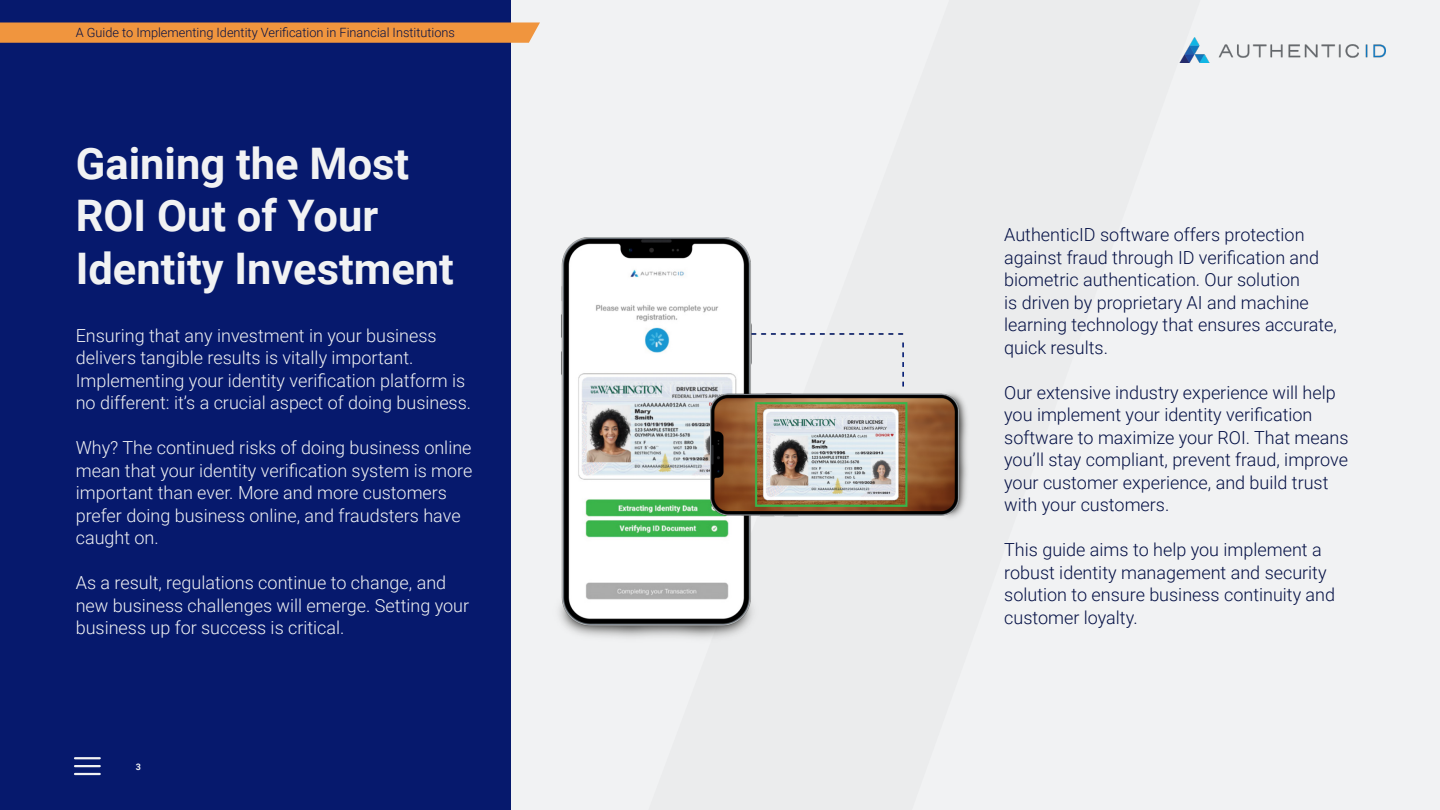
<style>
.page{position:relative;width:1440px;height:810px;background:#fff}
.page>*{position:absolute;margin:0;border:0;box-sizing:border-box;transform-origin:0 0}
.t1{font:700 43.5px/52.2px "Roboto";color:#f1f2f3}
.t2{font:300 18px/22.5px "Roboto";color:#041045}
.t3{font:300 18px/22.5px "Roboto";color:#f1f2f3}
.t4{font:300 12.75px "Roboto";color:#041045}
.t5{font:700 9px "Roboto";color:#f1f2f3}
</style>
<div class="page">
<div style="left:0;top:0;width:516px;height:810px;background:#06196d"></div>
<hr style="left:75px;top:757px;width:25px;height:2px;background:#f1f2f3">
<hr style="left:75px;top:765px;width:25px;height:2px;background:#f1f2f3">
<hr style="left:75px;top:773px;width:25px;height:2px;background:#f1f2f3">
<div style="left:512px;top:0;width:928px;height:810px;background:#f1f2f3"></div>
<img style="left:559px;top:237px;width:344px;height:403px">
<img style="left:711px;top:389px;width:257px;height:132px">
<svg style="left:0;top:22px;width:540px;height:21px;background:#e89141"></svg>
<img style="left:1180px;top:37px;width:206px;height:25px">
<p class="t4" style="left:76px;top:23px;width:381px">A Guide to Implementing Identity Verification in Financial Institutions</p>
<h1 class="t1" style="left:76px;top:136px;width:380px">Gaining the Most<br>ROI Out of Your<br>Identity Investment</h1>
<p class="t3" style="left:76px;top:323px;width:397px">Ensuring that any investment in your business delivers tangible results is vitally important.<br>Implementing your identity verification platform is no different: it’s a crucial aspect of doing business.</p>
<p class="t3" style="left:76px;top:436px;width:398px">Why? The continued risks of doing business online mean that your identity verification system is more important than ever. More and more customers prefer doing business online, and fraudsters have caught on.</p>
<p class="t3" style="left:76px;top:571px;width:395px">As a result, regulations continue to change, and new business challenges will emerge. Setting your business up for success is critical.</p>
<p class="t5" style="left:136px;top:760px;width:7px">3</p>
<p class="t2" style="left:1004px;top:223px;width:334px">AuthenticID software offers protection against fraud through ID verification and biometric authentication. Our solution<br>is driven by proprietary AI and machine learning technology that ensures accurate, quick results.</p>
<p class="t2" style="left:1004px;top:380px;width:346px">Our extensive industry experience will help you implement your identity verification software to maximize your ROI. That means you’ll stay compliant, prevent fraud, improve your customer experience, and build trust with your customers.</p>
<p class="t2" style="left:1004px;top:538px;width:332px">This guide aims to help you implement a robust identity management and security solution to ensure business continuity and customer loyalty.</p>
</div>
